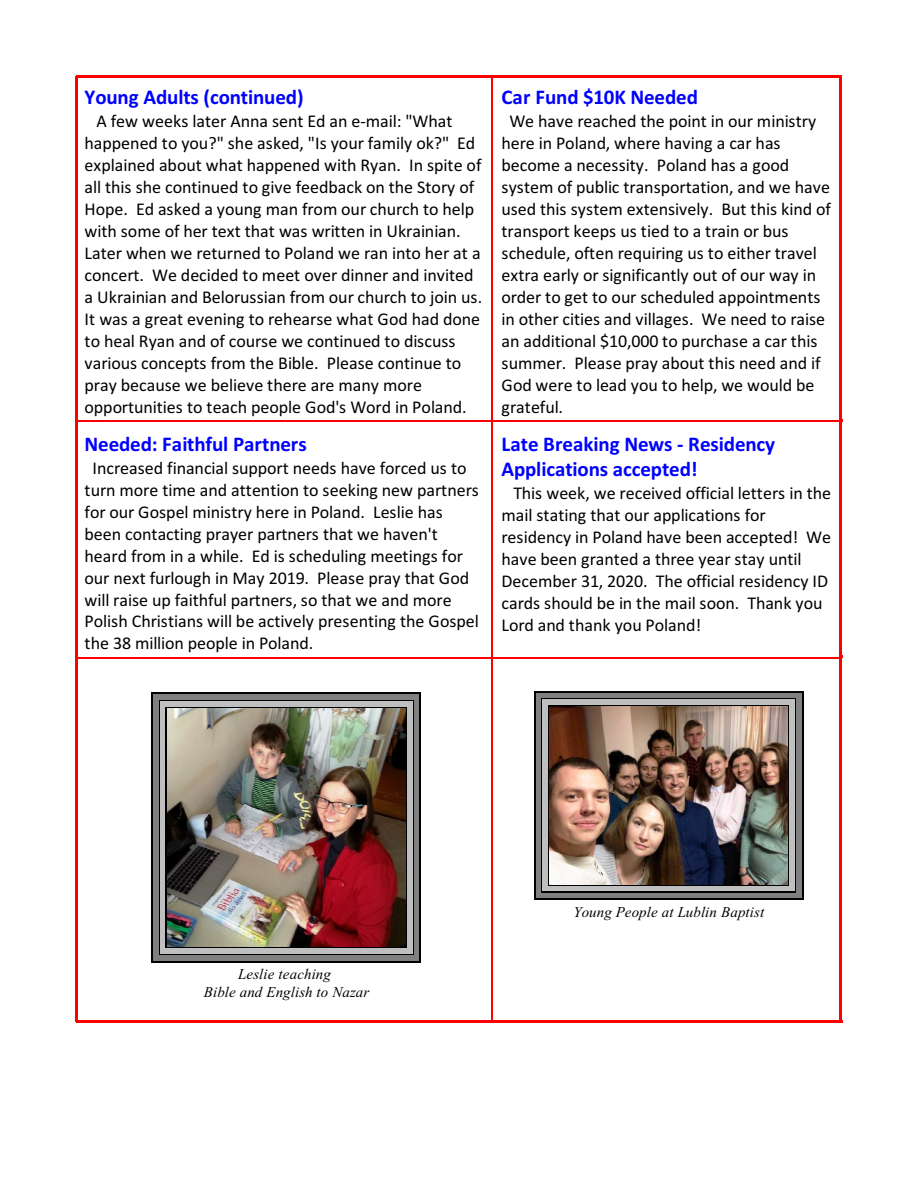
<style>
.page{position:relative;width:918px;height:1188px;background:#fff}
.page>*{position:absolute;margin:0;border:0;box-sizing:border-box;transform-origin:0 0}
.t1{font:700 21px/25.5px "Calibri";letter-spacing:-.005em;color:#00f}
.t2{font:18px/21.9px "Calibri";letter-spacing:-.005em;color:#000}
.t3{font:italic 15px/18px "Times New Roman";letter-spacing:.005em;color:#000;text-align:center}
</style>
<div class="page">
<hr style="left:76px;top:76px;width:2px;height:346px;background:#f00">
<hr style="left:491px;top:76px;width:1px;height:346px;background:#f00">
<hr style="left:76px;top:76px;width:416px;height:2px;background:#f00">
<hr style="left:76px;top:420px;width:416px;height:2px;background:#f00">
<hr style="left:493px;top:76px;width:349px;height:2px;background:#f00">
<hr style="left:493px;top:420px;width:349px;height:2px;background:#f00">
<hr style="left:840px;top:76px;width:2px;height:346px;background:#f00">
<hr style="left:76px;top:422px;width:2px;height:236px;background:#f00">
<hr style="left:491px;top:422px;width:1px;height:236px;background:#f00">
<hr style="left:76px;top:657px;width:416px;height:1px;background:#f00">
<hr style="left:493px;top:657px;width:349px;height:1px;background:#f00">
<hr style="left:840px;top:422px;width:2px;height:236px;background:#f00">
<hr style="left:76px;top:658px;width:2px;height:364px;background:#f00">
<hr style="left:491px;top:658px;width:1px;height:364px;background:#f00">
<hr style="left:76px;top:1020px;width:416px;height:2px;background:#f00">
<hr style="left:493px;top:1020px;width:349px;height:2px;background:#f00">
<hr style="left:840px;top:658px;width:2px;height:364px;background:#f00">
<img style="left:167px;top:708px;width:239px;height:240px">
<hr style="left:165px;top:706px;width:1px;height:242px;background:#000">
<hr style="left:406px;top:706px;width:2px;height:242px;background:#000">
<hr style="left:165px;top:706px;width:242px;height:1px;background:#000">
<hr style="left:165px;top:948px;width:242px;height:1px;background:#000">
<div style="left:160px;top:701px;width:5px;height:253px;background:#bfbfbf"></div>
<div style="left:408px;top:701px;width:5px;height:253px;background:#bfbfbf"></div>
<div style="left:160px;top:701px;width:253px;height:5px;background:#bfbfbf"></div>
<div style="left:160px;top:949px;width:253px;height:5px;background:#bfbfbf"></div>
<hr style="left:158px;top:699px;width:2px;height:256px;background:#000">
<hr style="left:413px;top:699px;width:1px;height:256px;background:#000">
<hr style="left:158px;top:699px;width:256px;height:2px;background:#000">
<hr style="left:158px;top:954px;width:256px;height:1px;background:#000">
<div style="left:153px;top:694px;width:5px;height:266px;background:#808080"></div>
<div style="left:414px;top:694px;width:6px;height:266px;background:#808080"></div>
<div style="left:153px;top:694px;width:266px;height:5px;background:#808080"></div>
<div style="left:153px;top:955px;width:266px;height:6px;background:#808080"></div>
<hr style="left:152px;top:693px;width:1px;height:269px;background:#000">
<hr style="left:420px;top:693px;width:1px;height:269px;background:#000">
<hr style="left:152px;top:693px;width:269px;height:1px;background:#000">
<hr style="left:152px;top:961px;width:269px;height:1px;background:#000">
<img style="left:549px;top:706px;width:240px;height:179px">
<hr style="left:548px;top:705px;width:1px;height:181px;background:#000">
<hr style="left:789px;top:705px;width:1px;height:181px;background:#000">
<hr style="left:548px;top:705px;width:241px;height:1px;background:#000">
<hr style="left:548px;top:885px;width:241px;height:1px;background:#000">
<div style="left:542px;top:699px;width:5px;height:192px;background:#bfbfbf"></div>
<div style="left:790px;top:699px;width:5px;height:192px;background:#bfbfbf"></div>
<div style="left:542px;top:699px;width:253px;height:5px;background:#bfbfbf"></div>
<div style="left:542px;top:886px;width:253px;height:6px;background:#bfbfbf"></div>
<hr style="left:541px;top:698px;width:1px;height:195px;background:#000">
<hr style="left:795px;top:698px;width:2px;height:195px;background:#000">
<hr style="left:541px;top:698px;width:255px;height:1px;background:#000">
<hr style="left:541px;top:892px;width:255px;height:1px;background:#000">
<div style="left:535px;top:692px;width:6px;height:206px;background:#808080"></div>
<div style="left:797px;top:692px;width:5px;height:206px;background:#808080"></div>
<div style="left:535px;top:692px;width:267px;height:6px;background:#808080"></div>
<div style="left:535px;top:893px;width:267px;height:5px;background:#808080"></div>
<hr style="left:534px;top:691px;width:1px;height:209px;background:#000">
<hr style="left:802px;top:691px;width:1px;height:209px;background:#000">
<hr style="left:534px;top:691px;width:269px;height:1px;background:#000">
<hr style="left:534px;top:899px;width:269px;height:1px;background:#000">
<p class="t1" style="left:85px;top:86px;width:220px">Young Adults (continued)</p>
<p class="t2" style="left:85px;top:112px;width:399px;text-indent:12px">A few weeks later Anna sent Ed an e-mail: "What happened to you?" she asked, "Is your family ok?" Ed explained about what happened with Ryan. In spite of all this she continued to give feedback on the Story of Hope. Ed asked a young man from our church to help with some of her text that was written in Ukrainian.<br>Later when we returned to Poland we ran into her at a concert. We decided to meet over dinner and invited a Ukrainian and Belorussian from our church to join us.<br>It was a great evening to rehearse what God had done to heal Ryan and of course we continued to discuss various concepts from the Bible. Please continue to pray because we believe there are many more opportunities to teach people God's Word in Poland.</p>
<p class="t1" style="left:85px;top:433px;width:224px">Needed: Faithful Partners</p>
<p class="t2" style="left:85px;top:458px;width:396px;text-indent:8px">Increased financial support needs have forced us to turn more time and attention to seeking new partners for our Gospel ministry here in Poland. Leslie has been contacting prayer partners that we haven't heard from in a while. Ed is scheduling meetings for our next furlough in May 2019. Please pray that God will raise up faithful partners, so that we and more Polish Christians will be actively presenting the Gospel the 38 million people in Poland.</p>
<p class="t1" style="left:501px;top:86px;width:198px">Car Fund $10K Needed</p>
<p class="t2" style="left:501px;top:112px;width:331px;text-indent:8px">We have reached the point in our ministry here in Poland, where having a car has become a necessity. Poland has a good system of public transportation, and we have used this system extensively. But this kind of transport keeps us tied to a train or bus schedule, often requiring us to either travel extra early or significantly out of our way in order to get to our scheduled appointments in other cities and villages. We need to raise an additional $10,000 to purchase a car this summer. Please pray about this need and if God were to lead you to help, we would be grateful.</p>
<p class="t1" style="left:501px;top:433px;width:275px">Late Breaking News - Residency<br>Applications accepted!</p>
<p class="t2" style="left:501px;top:484px;width:331px;text-indent:12px">This week, we received official letters in the mail stating that our applications for residency in Poland have been accepted! We have been granted a three year stay until December 31, 2020. The official residency ID cards should be in the mail soon. Thank you Lord and thank you Poland!</p>
<p class="t3" style="left:204px;top:966px;width:167px">Leslie teaching<br>Bible and English to Nazar</p>
<p class="t3" style="left:573px;top:904px;width:192px">Young People at Lublin Baptist</p>
</div>
